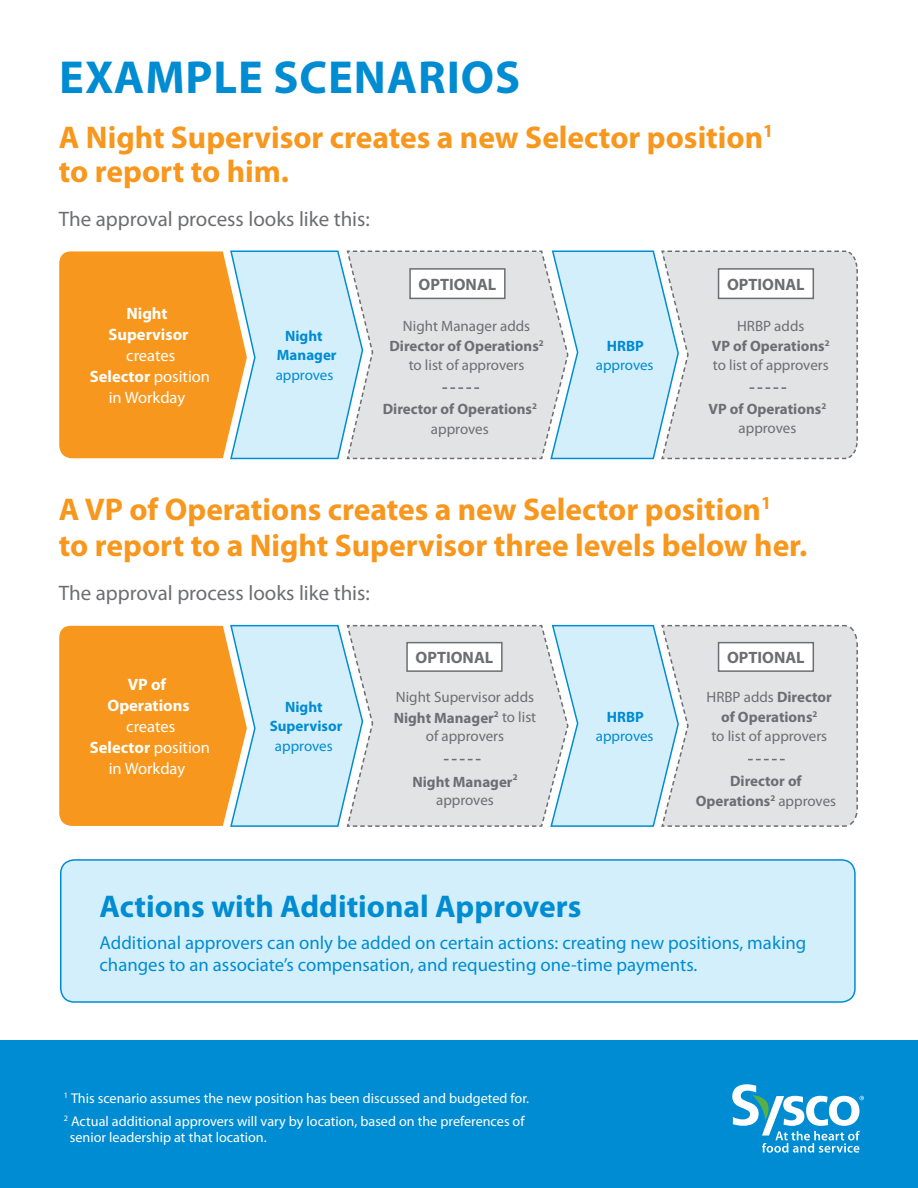
<style>
.page{position:relative;width:918px;height:1188px;background:#fff}
.page>*{position:absolute;margin:0;border:0;box-sizing:border-box;transform-origin:0 0}
.t1{font:700 46.5px "Myriad Pro";letter-spacing:.02em;color:#008cd2}
.t2{font:700 31.5px/34.5px "Myriad Pro";color:#f8971d}
.t3{font:700 31.5px "Myriad Pro";color:#008cd2}
.t4{font:21px "Myriad Pro";color:#6d6e71}
.t5{font:18.75px/22.5px "Myriad Pro";color:#008cd2}
.t6{font:16.5px/21px "Myriad Pro";color:#fff;text-align:center}
.t7{font:700 16.5px "Myriad Pro";color:#6d6e71}
.t8{font:700 16.5px/21px "Myriad Pro";color:#fff;text-align:center}
.t9{font:15px/19.5px "Myriad Pro";color:#6d6e71;text-align:center}
.t10{font:700 15px/19.5px "Myriad Pro";color:#6d6e71;text-align:center}
.t11{font:700 15px/19.5px "Myriad Pro";color:#008cd2;text-align:center}
.t12{font:15px "Myriad Pro";color:#008cd2}
.t13{font:14.25px/22.8px "Myriad Pro";color:#fff}
.s1{font-weight:700}
.s2{font-weight:400}
</style>
<div class="page">
<div style="left:0;top:1041px;width:918px;height:147px;background:#008cd2"></div>
<svg style="left:732px;top:1084px;width:132px;height:69px"></svg>
<div style="left:61px;top:860px;width:794px;height:142px;background:#d4effc;border-radius:14px"></div>
<div style="left:60px;top:859px;width:796px;height:144px;border:2px solid #008cd2;border-radius:14px"></div>
<svg style="left:59px;top:250px;width:799px;height:210px;background:#e1d5bf"></svg>
<svg style="left:59px;top:624px;width:799px;height:203px;background:#e1d5bf"></svg>
<h1 class="t1" style="left:59px;top:47px;width:463px">EXAMPLE SCENARIOS</h1>
<h2 class="t2" style="left:59px;top:119px;width:716px">A Night Supervisor creates a new Selector position<sup>1 </sup>to report to him.</h2>
<h3 class="t4" style="left:59px;top:206px;width:313px">The approval process looks like this:</h3>
<p class="t8" style="left:109px;top:302px;width:81px">Night<br>Supervisor</p>
<p class="t6" style="left:90px;top:345px;width:122px">creates<br><span class="s1">Selector</span> position in Workday</p>
<p class="t11" style="left:277px;top:326px;width:61px">Night<br>Manager</p>
<p class="t12" style="left:276px;top:366px;width:59px">approves</p>
<p class="t7" style="left:419px;top:274px;width:79px">OPTIONAL</p>
<p class="t7" style="left:727px;top:274px;width:79px">OPTIONAL</p>
<p class="t9" style="left:389px;top:316px;width:156px">Night Manager adds<br><span class="s1">Director of Operations</span><sup>2 </sup>to list of approvers</p>
<p class="t10" style="left:383px;top:399px;width:156px">Director of Operations<sup>2 </sup><span class="s2">approves</span></p>
<p class="t9" style="left:712px;top:316px;width:119px">HRBP adds<br><span class="s1">VP of Operations</span><sup>2 </sup>to list of approvers</p>
<p class="t10" style="left:709px;top:399px;width:119px">VP of Operations<sup>2 </sup><span class="s2">approves</span></p>
<p class="t11" style="left:607px;top:335px;width:39px">HRBP</p>
<p class="t12" style="left:596px;top:356px;width:59px">approves</p>
<h2 class="t2" style="left:59px;top:490px;width:750px;line-height:36px">A VP of Operations creates a new Selector position<sup>1 </sup>to report to a Night Supervisor three levels below her.</h2>
<h3 class="t4" style="left:59px;top:580px;width:313px">The approval process looks like this:</h3>
<p class="t8" style="left:107px;top:673px;width:84px">VP of<br>Operations</p>
<p class="t6" style="left:90px;top:716px;width:122px">creates<br><span class="s1">Selector</span> position in Workday</p>
<p class="t11" style="left:270px;top:697px;width:74px">Night<br>Supervisor</p>
<p class="t12" style="left:275px;top:737px;width:59px">approves</p>
<p class="t7" style="left:416px;top:647px;width:79px">OPTIONAL</p>
<p class="t7" style="left:727px;top:647px;width:79px">OPTIONAL</p>
<p class="t9" style="left:394px;top:687px;width:144px;line-height:21px;text-align:left">Night Supervisor adds<br><span class="s1">Night Manager</span><sup>2</sup> to list</p>
<p class="t9" style="left:426px;top:726px;width:80px">of approvers</p>
<p class="t10" style="left:412px;top:772px;width:107px;line-height:18px">Night Manager<sup>2 </sup><span class="s2">approves</span></p>
<p class="t9" style="left:707px;top:687px;width:127px">HRBP adds <span class="s1">Director of Operations</span><sup>2<br></sup>to list of approvers</p>
<p class="t10" style="left:696px;top:771px;width:142px">Director of<br>Operations<sup>2</sup> <span class="s2">approves</span></p>
<p class="t11" style="left:607px;top:706px;width:39px">HRBP</p>
<p class="t12" style="left:596px;top:727px;width:59px">approves</p>
<h2 class="t3" style="left:100px;top:886px;width:483px">Actions with Additional Approvers</h2>
<p class="t5" style="left:100px;top:931px;width:708px">Additional approvers can only be added on certain actions: creating new positions, making changes to an associate’s compensation, and requesting one-time payments.</p>
<p class="t13" style="left:64px;top:1087px;width:467px"><sup>1</sup> This scenario assumes the new position has been discussed and budgeted for.<br><sup>2</sup> Actual additional approvers will vary by location, based on the preferences of</p>
<p class="t13" style="left:70px;top:1125px;width:198px">senior leadership at that location.</p>
</div>
